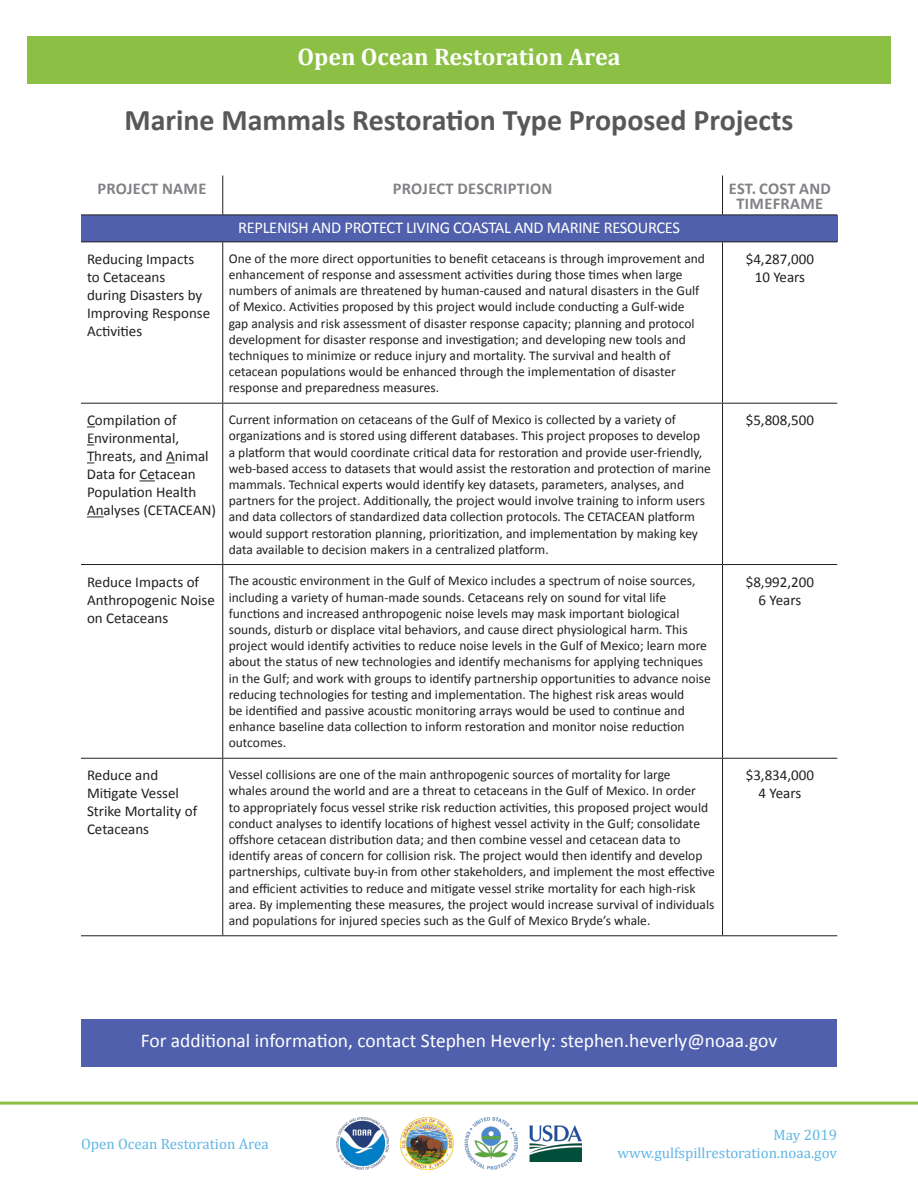
<style>
.page{position:relative;width:918px;height:1188px;background:#fff}
.page>*{position:absolute;margin:0;border:0;box-sizing:border-box;transform-origin:0 0}
.Project_Title{font:700 30px "Calibri";color:#57585a}
.t1{font:700 24px "Cambria";color:#fff}
.Body_Text{font:19.5px "Calibri";color:#fff}
.Table_Column_Heading{font:16.5px "Calibri";letter-spacing:-.02em;color:#fff}
.Table_Column_Heading-2{font:700 16.5px/15px "Calibri";letter-spacing:.02em;color:#808285;text-align:center}
.Table_Text_Bold{font:15px/18px "Calibri";color:#231f20}
.t2{font:15px/18px "Cambria";color:#61b6e6;text-align:right}
.Table_Text{font:15px "Calibri";color:#231f20}
.Table_Text-2{font:13.5px/16.2px "Calibri";color:#231f20}
</style>
<div class="page">
<hr style="left:0;top:1102px;width:918px;height:3px;background:#8cc044">
<img style="left:336px;top:1117px;width:53px;height:53px">
<img style="left:401px;top:1117px;width:52px;height:52px">
<img style="left:465px;top:1117px;width:52px;height:52px">
<img style="left:529px;top:1126px;width:53px;height:35px">
<div style="left:27px;top:37px;width:864px;height:47px;background:#8cc044"></div>
<div style="left:81px;top:215px;width:756px;height:27px;background:#5060ac"></div>
<hr style="left:222px;top:176px;width:1px;height:38px;background:#231f20">
<hr style="left:722px;top:176px;width:1px;height:38px;background:#231f20">
<hr style="left:81px;top:214px;width:142px;height:1px;background:#231f20">
<hr style="left:223px;top:214px;width:500px;height:1px;background:#231f20">
<hr style="left:723px;top:214px;width:114px;height:1px;background:#231f20">
<hr style="left:81px;top:242px;width:142px;height:1px;background:#231f20">
<hr style="left:223px;top:242px;width:500px;height:1px;background:#231f20">
<hr style="left:222px;top:242px;width:1px;height:161px;background:#231f20">
<hr style="left:723px;top:242px;width:114px;height:1px;background:#231f20">
<hr style="left:722px;top:242px;width:1px;height:161px;background:#231f20">
<hr style="left:81px;top:403px;width:142px;height:1px;background:#231f20">
<hr style="left:223px;top:403px;width:500px;height:1px;background:#231f20">
<hr style="left:222px;top:404px;width:1px;height:160px;background:#231f20">
<hr style="left:723px;top:403px;width:114px;height:1px;background:#231f20">
<hr style="left:722px;top:404px;width:1px;height:160px;background:#231f20">
<hr style="left:81px;top:564px;width:142px;height:1px;background:#231f20">
<hr style="left:223px;top:564px;width:500px;height:1px;background:#231f20">
<hr style="left:222px;top:565px;width:1px;height:193px;background:#231f20">
<hr style="left:723px;top:564px;width:114px;height:1px;background:#231f20">
<hr style="left:722px;top:565px;width:1px;height:193px;background:#231f20">
<hr style="left:81px;top:758px;width:142px;height:1px;background:#231f20">
<hr style="left:223px;top:758px;width:500px;height:1px;background:#231f20">
<hr style="left:222px;top:759px;width:1px;height:176px;background:#231f20">
<hr style="left:723px;top:758px;width:114px;height:1px;background:#231f20">
<hr style="left:722px;top:759px;width:1px;height:176px;background:#231f20">
<hr style="left:81px;top:935px;width:142px;height:1px;background:#231f20">
<hr style="left:223px;top:935px;width:500px;height:1px;background:#231f20">
<hr style="left:723px;top:935px;width:114px;height:1px;background:#231f20">
<svg style="left:139px;top:480px;width:16px;height:1px"></svg>
<svg style="left:87px;top:516px;width:17px;height:1px"></svg>
<div style="left:81px;top:1019px;width:756px;height:47px;background:#5060ac"></div>
<h2 class="t1" style="left:297px;top:42px;width:325px">Open Ocean Restoration Area</h2>
<p class="Project_Title" style="left:124px;top:102px;width:671px">Marine Mammals Restoration Type Proposed Projects</p>
<p class="Table_Column_Heading-2" style="left:97px;top:180px;width:111px">PROJECT NAME</p>
<p class="Table_Column_Heading-2" style="left:393px;top:180px;width:161px">PROJECT DESCRIPTION</p>
<p class="Table_Column_Heading-2" style="left:729px;top:180px;width:104px">EST. COST AND<br>TIMEFRAME</p>
<p class="Table_Column_Heading" style="left:238px;top:218px;width:443px">REPLENISH AND PROTECT LIVING COASTAL AND MARINE RESOURCES</p>
<p class="Table_Text_Bold" style="left:87px;top:249px;width:125px">Reducing Impacts to Cetaceans<br>during Disasters by<br>Improving Response<br>Activities</p>
<p class="Table_Text-2" style="left:229px;top:250px;width:478px">One of the more direct opportunities to benefit cetaceans is through improvement and enhancement of response and assessment activities during those times when large numbers of animals are threatened by human-caused and natural disasters in the Gulf of Mexico. Activities proposed by this project would include conducting a Gulf-wide gap analysis and risk assessment of disaster response capacity; planning and protocol development for disaster response and investigation; and developing new tools and techniques to minimize or reduce injury and mortality. The survival and health of cetacean populations would be enhanced through the implementation of disaster response and preparedness measures.</p>
<p class="Table_Text_Bold" style="left:746px;top:249px;width:70px">$4,287,000</p>
<p class="Table_Text_Bold" style="left:755px;top:267px;width:52px">10 Years</p>
<p class="Table_Text_Bold" style="left:87px;top:411px;width:131px">Compilation of<br>Environmental,<br>Threats, and Animal<br>Data for Cetacean<br>Population Health<br>Analyses (CETACEAN)</p>
<p class="Table_Text-2" style="left:229px;top:411px;width:484px">Current information on cetaceans of the Gulf of Mexico is collected by a variety of organizations and is stored using different databases. This project proposes to develop<br>a platform that would coordinate critical data for restoration and provide user-friendly, web-based access to datasets that would assist the restoration and protection of marine mammals. Technical experts would identify key datasets, parameters, analyses, and partners for the project. Additionally, the project would involve training to inform users and data collectors of standardized data collection protocols. The CETACEAN platform would support restoration planning, prioritization, and implementation by making key data available to decision makers in a centralized platform.</p>
<p class="Table_Text" style="left:746px;top:411px;width:70px">$5,808,500</p>
<p class="Table_Text_Bold" style="left:87px;top:572px;width:129px">Reduce Impacts of<br>Anthropogenic Noise on Cetaceans</p>
<p class="Table_Text-2" style="left:229px;top:572px;width:484px">The acoustic environment in the Gulf of Mexico includes a spectrum of noise sources, including a variety of human-made sounds. Cetaceans rely on sound for vital life functions and increased anthropogenic noise levels may mask important biological sounds, disturb or displace vital behaviors, and cause direct physiological harm. This project would identify activities to reduce noise levels in the Gulf of Mexico; learn more about the status of new technologies and identify mechanisms for applying techniques in the Gulf; and work with groups to identify partnership opportunities to advance noise reducing technologies for testing and implementation. The highest risk areas would<br>be identified and passive acoustic monitoring arrays would be used to continue and enhance baseline data collection to inform restoration and monitor noise reduction outcomes.</p>
<p class="Table_Text" style="left:746px;top:572px;width:70px">$8,992,200</p>
<p class="Table_Text" style="left:759px;top:590px;width:44px">6 Years</p>
<p class="Table_Text_Bold" style="left:87px;top:766px;width:112px">Reduce and<br>Mitigate Vessel<br>Strike Mortality of<br>Cetaceans</p>
<p class="Table_Text-2" style="left:229px;top:766px;width:488px">Vessel collisions are one of the main anthropogenic sources of mortality for large<br>whales around the world and are a threat to cetaceans in the Gulf of Mexico. In order<br>to appropriately focus vessel strike risk reduction activities, this proposed project would conduct analyses to identify locations of highest vessel activity in the Gulf; consolidate offshore cetacean distribution data; and then combine vessel and cetacean data to identify areas of concern for collision risk. The project would then identify and develop partnerships, cultivate buy-in from other stakeholders, and implement the most effective and efficient activities to reduce and mitigate vessel strike mortality for each high-risk area. By implementing these measures, the project would increase survival of individuals and populations for injured species such as the Gulf of Mexico Bryde’s whale.</p>
<p class="Table_Text" style="left:746px;top:766px;width:70px">$3,834,000</p>
<p class="Table_Text" style="left:759px;top:784px;width:44px">4 Years</p>
<p class="Body_Text" style="left:141px;top:1029px;width:638px">For additional information, contact Stephen Heverly: stephen.heverly@noaa.gov</p>
<p class="t2" style="left:81px;top:1135px;width:189px">Open Ocean Restoration Area</p>
<p class="t2" style="left:618px;top:1126px;width:221px">May 2019 www.gulfspillrestoration.noaa.gov</p>
</div>
